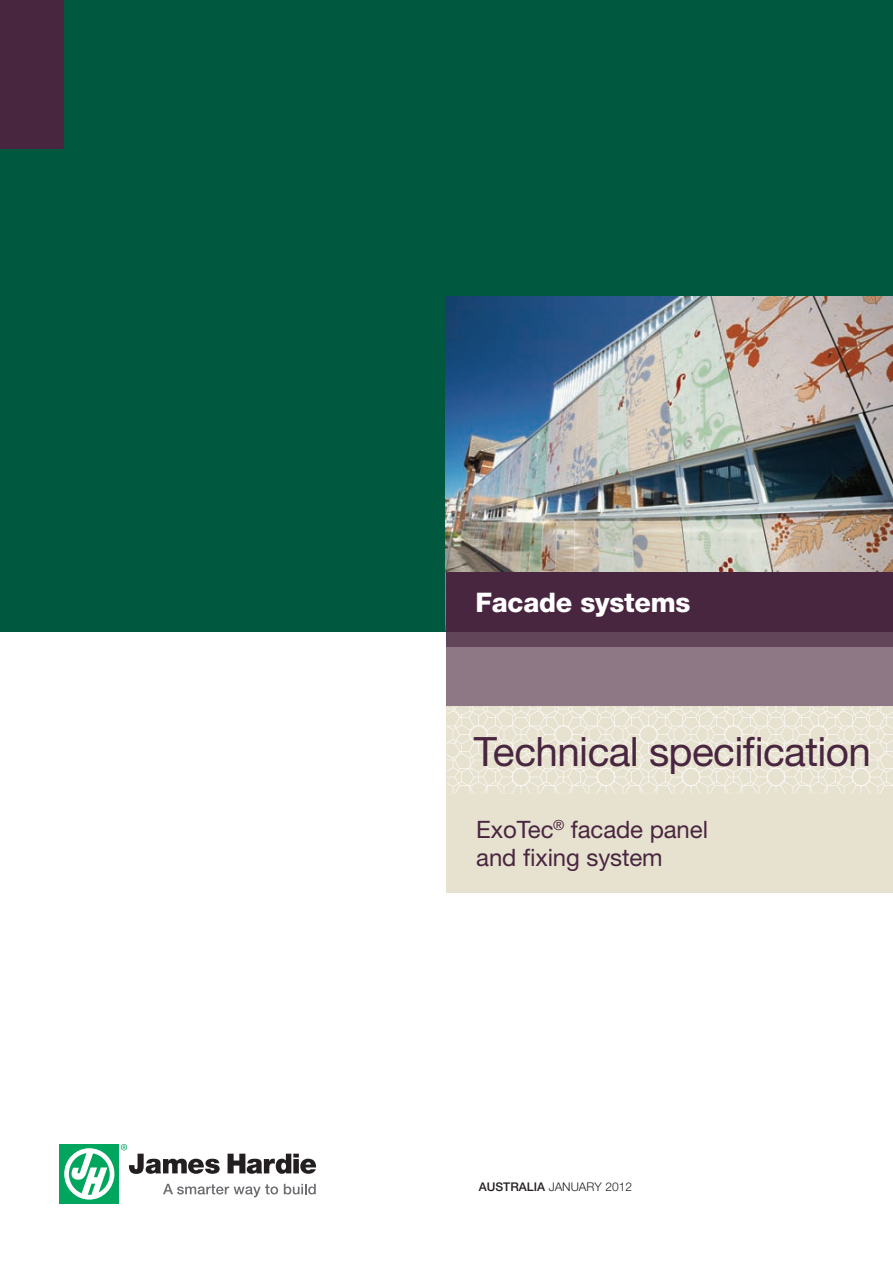
<style>
.page{position:relative;width:893px;height:1263px;background:#fff}
.page>*{position:absolute;margin:0;border:0;box-sizing:border-box;transform-origin:0 0}
.t1{font:40.5px "Helvetica Neue";letter-spacing:-.015em;color:#492640}
.t2{font:800 27px "Helvetica Neue";letter-spacing:-.01em;color:#fff}
.t3{font:24px/28.8px "Helvetica Neue";letter-spacing:-.005em;color:#492640}
.t4{font:300 12px "Helvetica Neue";color:#231f20}
.s1{font-weight:500}
</style>
<div class="page">
<div style="left:446px;top:676px;width:447px;height:217px;background:#e7e2d0"></div>
<div style="left:0;top:0;width:893px;height:632px;background:#00583f"></div>
<svg style="left:447px;top:706px;width:446px;height:87px"></svg>
<div style="left:446px;top:646px;width:447px;height:60px;background:#8f7886"></div>
<div style="left:446px;top:632px;width:447px;height:14px;background:#624558"></div>
<svg style="left:228px;top:1154px;width:88px;height:20px"></svg>
<div style="left:60px;top:1144px;width:59px;height:59px;background:#00a65d"></div>
<svg style="left:64px;top:1148px;width:50px;height:51px"></svg>
<svg style="left:121px;top:1144px;width:99px;height:30px"></svg>
<svg style="left:163px;top:1184px;width:115px;height:13px"></svg>
<div style="left:0;top:0;width:64px;height:149px;background:#492640"></div>
<img style="left:446px;top:296px;width:447px;height:276px">
<div style="left:446px;top:572px;width:447px;height:60px;background:#492640"></div>
<svg style="left:284px;top:1184px;width:32px;height:10px"></svg>
<p class="t2" style="left:476px;top:586px;width:216px">Facade systems</p>
<h1 class="t1" style="left:474px;top:727px;width:399px">Technical specification</h1>
<p class="t3" style="left:476px;top:814px;width:233px">ExoTec<sup>®</sup> facade panel and fixing system</p>
<p class="t4" style="left:479px;top:1179px;width:155px"><span class="s1">AUSTRALIA</span> JANUARY 2012</p>
</div>
